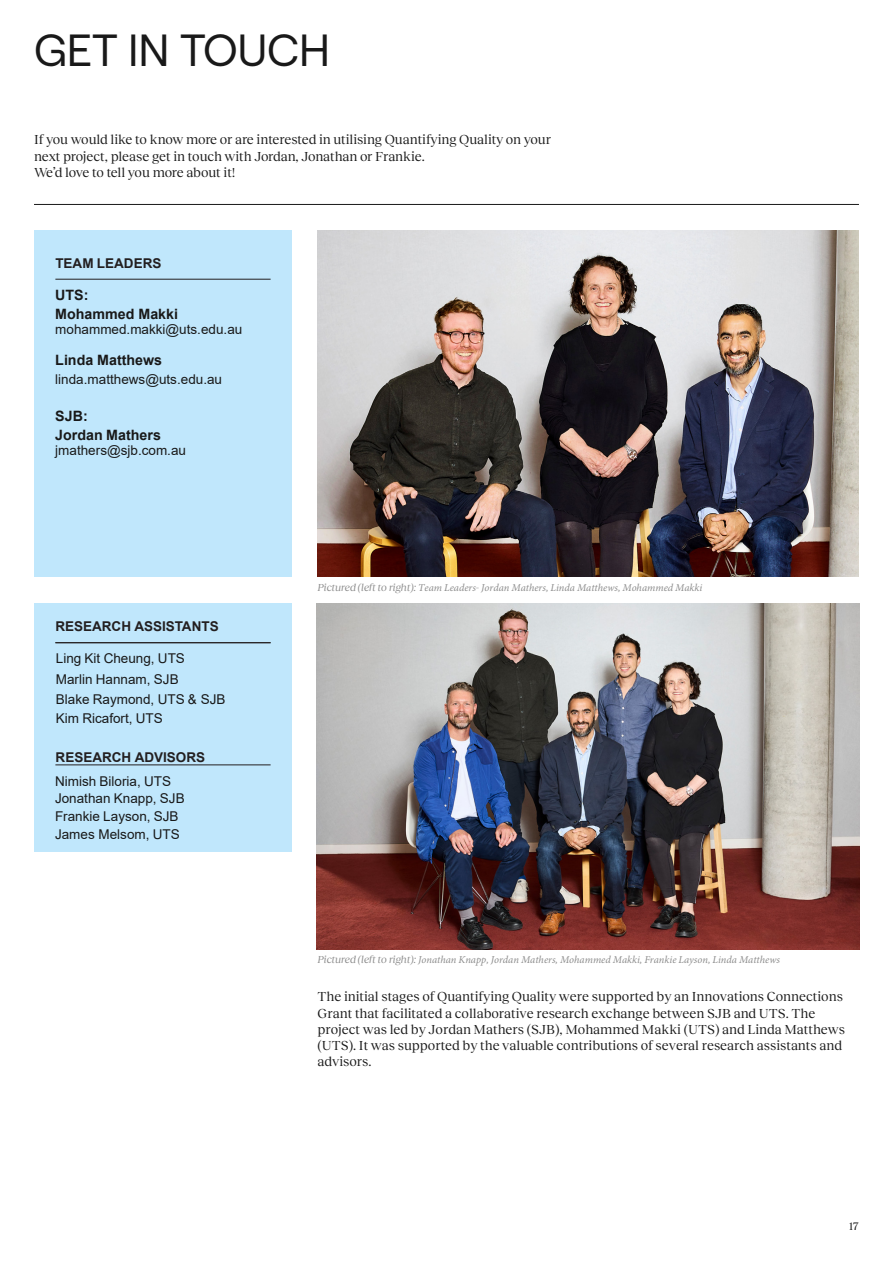
<style>
.page{position:relative;width:893px;height:1263px;background:#fff}
.page>*{position:absolute;margin:0;border:0;box-sizing:border-box;transform-origin:0 0}
.Chapter_Heading_-_TOC{font:45px "Roobert";color:#191919}
.t1{font:700 14.25px/18.6px "Arial";color:#191919}
.Body_Text{font:13.5px/16.2px "Reckless Neue";color:#191919}
.Table_-_Body_Text{font:13.5px/17.5px "Arial";color:#191919}
.Infographic_-_Heading_Underlined{font:700 13.5px "Arial";color:#231f20}
.t2{font:11.25px "Reckless Neue";color:#191919}
.Body_Text-2{font:italic 10.5px "Minion Pro";color:#8c8c8c}
.s1{font-family:"Reckless Neue"}
</style>
<div class="page">
<div style="left:34px;top:230px;width:258px;height:347px;background:#c0e7fc"></div>
<div style="left:34px;top:603px;width:258px;height:248px;background:#c0e7fc"></div>
<hr style="left:55px;top:764px;width:216px;height:1px;background:#231f20">
<hr style="left:34px;top:204px;width:825px;height:1px;background:#191919">
<hr style="left:55px;top:642px;width:216px;height:1px;background:#231f20">
<hr style="left:55px;top:279px;width:216px;height:1px;background:#231f20">
<img style="left:317px;top:230px;width:542px;height:347px">
<img style="left:317px;top:603px;width:542px;height:347px">
<p class="Chapter_Heading_-_TOC" style="left:34px;top:16px;width:298px">GET IN TOUCH</p>
<p class="Body_Text" style="left:34px;top:131px;width:518px">If you would like to know more or are interested in utilising Quantifying Quality on your next project, please get in touch with Jordan, Jonathan or Frankie.<br>We’d love to tell you more about it!</p>
<p class="Infographic_-_Heading_Underlined" style="left:55px;top:254px;width:108px">TEAM LEADERS</p>
<p class="t1" style="left:55px;top:286px;width:124px">UTS:<br>Mohammed Makki</p>
<p class="Table_-_Body_Text" style="left:55px;top:320px;width:189px">mohammed.makki@uts.edu.au</p>
<p class="t1" style="left:55px;top:351px;width:108px">Linda Matthews</p>
<p class="Table_-_Body_Text" style="left:55px;top:370px;width:168px">linda.matthews@uts.edu.au</p>
<p class="t1" style="left:55px;top:407px;width:107px">SJB:<br>Jordan Mathers</p>
<p class="Table_-_Body_Text" style="left:55px;top:442px;width:132px">jmathers@sjb.com.au</p>
<p class="Infographic_-_Heading_Underlined" style="left:55px;top:617px;width:165px">RESEARCH ASSISTANTS</p>
<p class="Table_-_Body_Text" style="left:56px;top:648px;width:171px;line-height:20.4px">Ling Kit Cheung, UTS<br>Marlin Hannam, SJB<br>Blake Raymond, UTS &amp; SJB</p>
<p class="Table_-_Body_Text" style="left:56px;top:709px;width:109px">Kim Ricafort, UTS</p>
<p class="Infographic_-_Heading_Underlined" style="left:56px;top:748px;width:151px">RESEARCH ADVISORS</p>
<p class="Table_-_Body_Text" style="left:55px;top:772px;width:131px">Nimish Biloria, UTS<br>Jonathan Knapp, SJB<br>Frankie Layson, SJB<br>James Melsom, UTS</p>
<p class="Body_Text-2" style="left:317px;top:581px;width:386px"><span class="s1">Pictured (left to right):</span> Team Leaders<span class="s1">-</span> Jordan Mathers, Linda Matthews, Mohammed Makki</p>
<p class="Body_Text-2" style="left:317px;top:953px;width:464px"><span class="s1">Pictured (left to right):</span> Jonathan Knapp, Jordan Mathers, Mohammed Makki, Frankie Layson, Linda Matthews</p>
<p class="Body_Text" style="left:317px;top:988px;width:529px">The initial stages of Quantifying Quality were supported by an Innovations Connections Grant that facilitated a collaborative research exchange between SJB and UTS. The project was led by Jordan Mathers (SJB), Mohammed Makki (UTS) and Linda Matthews (UTS). It was supported by the valuable contributions of several research assistants and advisors.</p>
<p class="t2" style="left:849px;top:1219px;width:11px">17</p>
</div>
